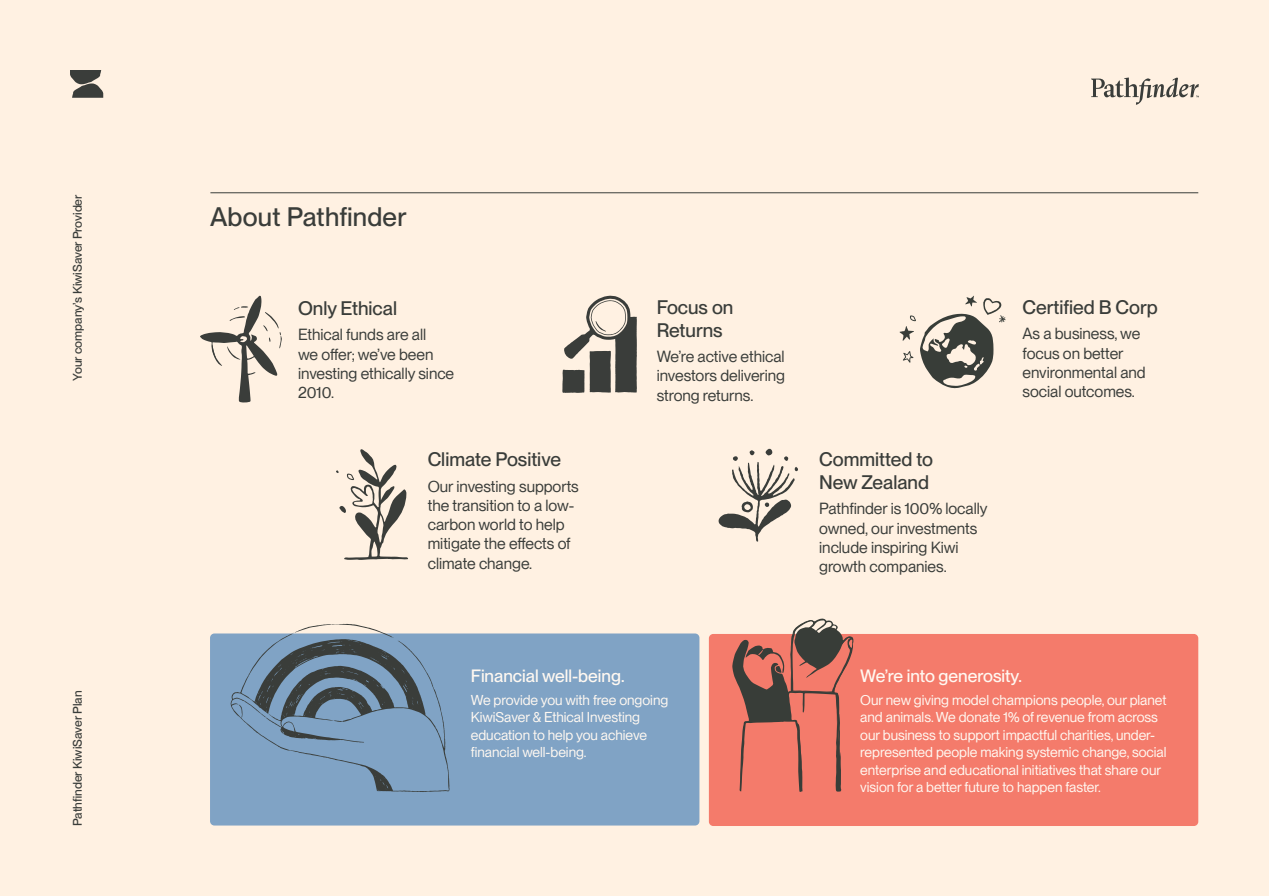
<style>
.page{position:relative;width:1269px;height:896px;background:#fff1e2}
.page>*{position:absolute;margin:0;border:0;box-sizing:border-box;transform-origin:0 0}
.t1{font:500 26.25px "PP Neue Montreal";letter-spacing:.01em;color:#3a3d3a}
.t2{font:500 19.25px/22.8px "PP Neue Montreal";color:#3a3d3a}
.t3{font:500 17.5px "PP Neue Montreal";color:#fff8f1}
.t4{font:15.75px/19.2px "PP Neue Montreal";color:#3a3d3a}
.t5{font:14px/17.5px "PP Neue Montreal";color:#fff8f1}
.t6{font:500 12.25px "PP Neue Montreal";color:#3a3d3a}
</style>
<div class="page">
<svg style="left:70px;top:70px;width:33px;height:28px"></svg>
<svg style="left:1091px;top:78px;width:108px;height:27px"></svg>
<hr style="left:210px;top:192px;width:988px;height:1px;background:#3a3d3a">
<svg style="left:200px;top:296px;width:82px;height:107px"></svg>
<svg style="left:562px;top:295px;width:75px;height:98px"></svg>
<svg style="left:336px;top:449px;width:72px;height:111px"></svg>
<svg style="left:718px;top:449px;width:80px;height:93px"></svg>
<div style="left:709px;top:634px;width:489px;height:192px;background:#f47b6b;border-radius:4px"></div>
<div style="left:210px;top:634px;width:489px;height:192px;background:#80a3c5;border-radius:4px"></div>
<svg style="left:899px;top:296px;width:106px;height:93px"></svg>
<svg style="left:230px;top:624px;width:220px;height:168px"></svg>
<svg style="left:732px;top:618px;width:121px;height:174px"></svg>
<p class="t6" style="left:70px;top:381px;width:188px;rotate:-90deg">Your company’s KiwiSaver Provider</p>
<p class="t6" style="left:70px;top:826px;width:137px;rotate:-90deg">Pathfinder KiwiSaver Plan</p>
<h1 class="t1" style="left:210px;top:202px;width:198px">About Pathfinder</h1>
<h2 class="t2" style="left:298px;top:297px;width:100px">Only Ethical</h2>
<p class="t4" style="left:298px;top:325px;width:158px">Ethical funds are all<br>we offer; we’ve been investing ethically since<br>2010.</p>
<h2 class="t2" style="left:428px;top:448px;width:135px">Climate Positive</h2>
<p class="t4" style="left:428px;top:477px;width:153px">Our investing supports the transition to a low&shy;carbon world to help mitigate the effects of climate change.</p>
<h2 class="t2" style="left:657px;top:296px;width:78px">Focus on<br>Returns</h2>
<p class="t4" style="left:657px;top:347px;width:130px;text-align:justify">We’re active ethical investors delivering strong returns.</p>
<h2 class="t2" style="left:819px;top:448px;width:115px">Committed to<br>New Zealand</h2>
<p class="t4" style="left:819px;top:499px;width:170px">Pathfinder is 100% locally owned, our investments include inspiring Kiwi growth companies.</p>
<h2 class="t2" style="left:1022px;top:296px;width:137px">Certified B Corp</h2>
<p class="t4" style="left:1022px;top:324px;width:125px">As a business, we focus on better environmental and social outcomes.</p>
<p class="t3" style="left:471px;top:665px;width:155px">Financial well-being.</p>
<p class="t5" style="left:471px;top:691px;width:199px">We provide you with free ongoing<br>KiwiSaver &amp; Ethical Investing education to help you achieve financial well-being.</p>
<p class="t3" style="left:860px;top:665px;width:163px">We’re into generosity.</p>
<p class="t5" style="left:860px;top:691px;width:308px">Our new giving model champions people, our planet and animals. We donate 1% of revenue from across our business to support impactful charities, under&shy;represented people making systemic change, social enterprise and educational initiatives that share our vision for a better future to happen faster.</p>
</div>
